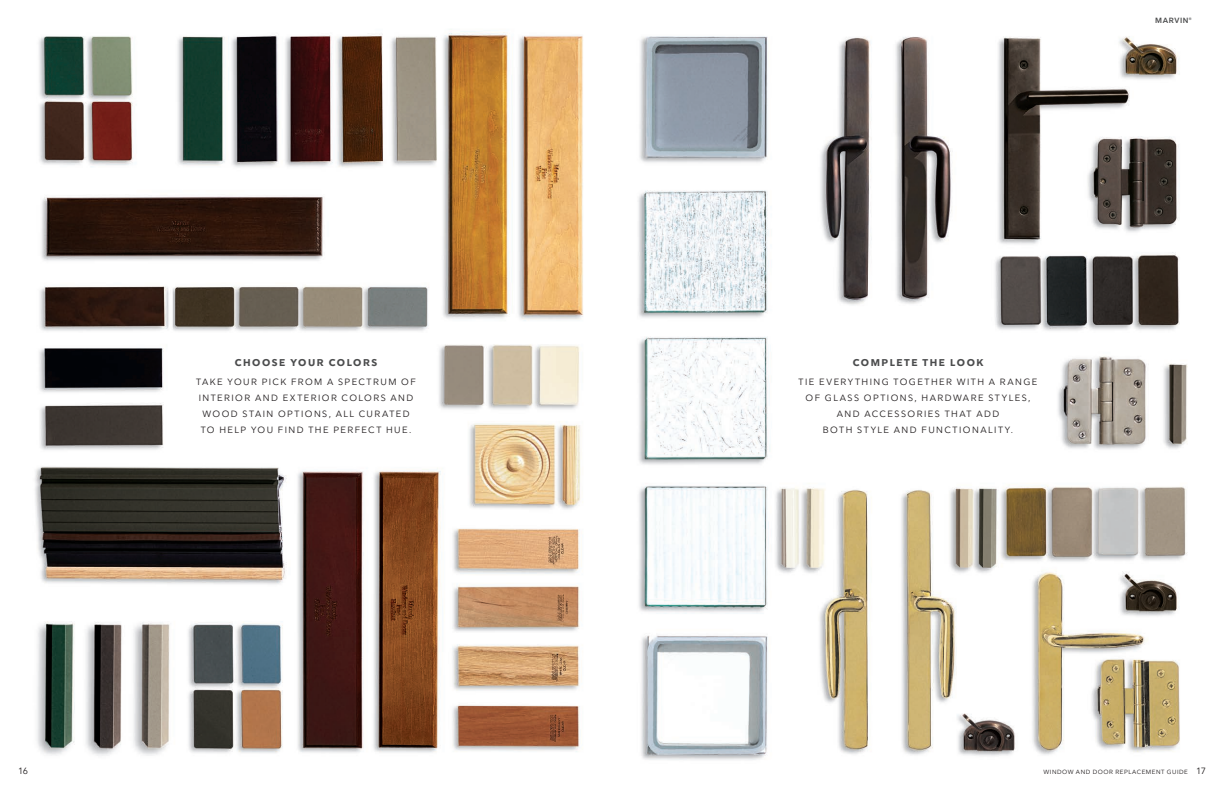
<style>
.page{position:relative;width:1224px;height:792px;background:#fff}
.page>*{position:absolute;margin:0;border:0;box-sizing:border-box;transform-origin:0 0}
.IMG_H1_Caps_9_75_16{font:700 9.8px "Nationale";letter-spacing:.155em;color:#4b4c4d}
.IMG_B1_Caps_9_16{font:9px/16px "Nationale";letter-spacing:.16em;color:#231f20;text-align:center}
.t1{font:600 7.5px "Nationale";letter-spacing:.09em;color:#4b4c4d}
.t2{font:6px "Nationale";letter-spacing:.095em;color:#231f20}
.s1{font-size:9px}
</style>
<div class="page">
<img style="left:35px;top:31px;width:1153px;height:729px">
<p class="IMG_H1_Caps_9_75_16" style="left:235px;top:356px;width:144px">CHOOSE YOUR COLORS</p>
<p class="IMG_B1_Caps_9_16" style="left:196px;top:374px;width:221px">TAKE YOUR PICK FROM A SPECTRUM OF<br>INTERIOR AND EXTERIOR COLORS AND<br>WOOD STAIN OPTIONS, ALL CURATED<br>TO HELP YOU FIND THE PERFECT HUE.</p>
<p class="t1" style="left:1155px;top:16px;width:38px">MARVIN<sup>®</sup></p>
<p class="IMG_H1_Caps_9_75_16" style="left:853px;top:356px;width:132px">COMPLETE THE LOOK</p>
<p class="IMG_B1_Caps_9_16" style="left:799px;top:374px;width:240px">TIE EVERYTHING TOGETHER WITH A RANGE<br>OF GLASS OPTIONS, HARDWARE STYLES,<br>AND ACCESSORIES THAT ADD<br>BOTH STYLE AND FUNCTIONALITY.</p>
<p class="IMG_B1_Caps_9_16" style="left:18px;top:763px;width:11px">16</p>
<p class="t2" style="left:1043px;top:768px;width:164px">WINDOW AND DOOR REPLACEMENT GUIDE <span class="s1">17</span></p>
</div>
